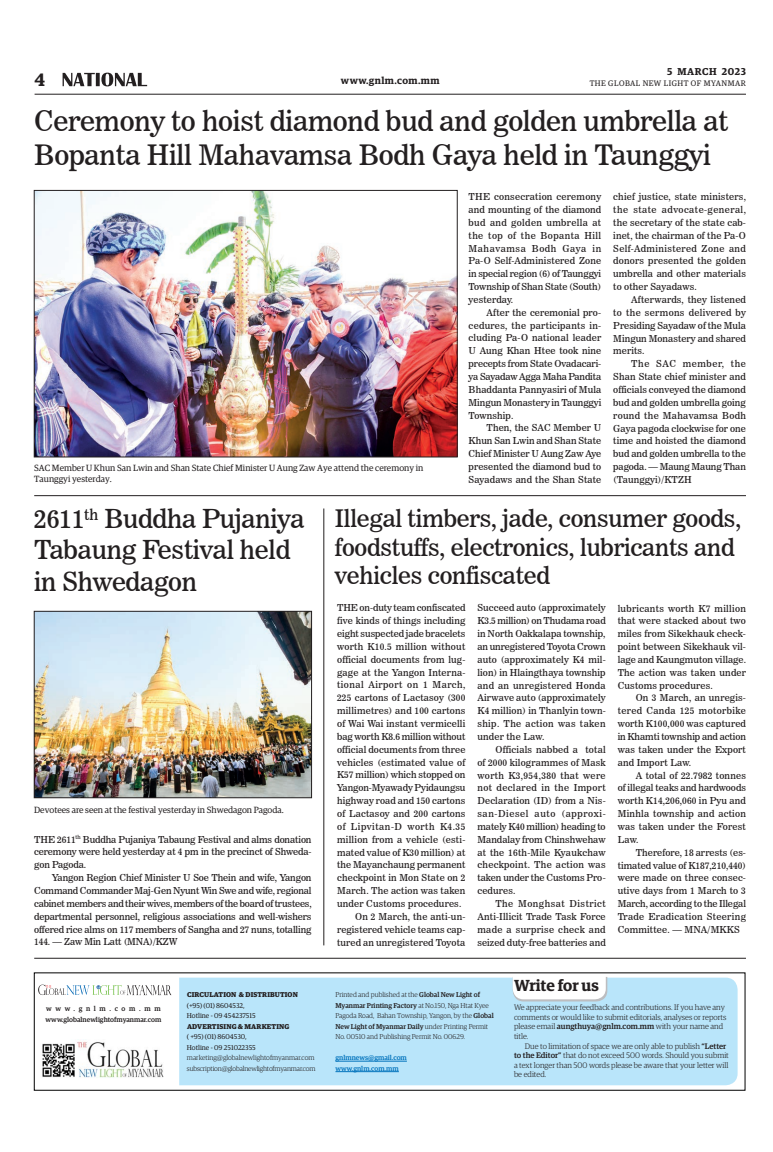
<style>
.page{position:relative;width:773px;height:1152px;background:#fff}
.page>*{position:absolute;margin:0;border:0;box-sizing:border-box;transform-origin:0 0}
._2_Clm_Head{font:28px/33.6px "News 706 BT Roman C";letter-spacing:-.01em;color:#231f20}
._2_Clm_Head-2{font:26px/31.2px "News 706 BT Roman C";letter-spacing:-.01em;color:#231f20}
._2_Clm_Head-3{font:24px/28.8px "News 706 BT Roman C";letter-spacing:-.01em;color:#231f20}
.t1{font:600 18px "Guardian Egyp";color:#231f20}
.t2{font:600 16px "Guardian Egyp";letter-spacing:-.005em;color:#231f20}
.t3{font:600 10px "Guardian Egyp";letter-spacing:.05em;color:#231f20}
._2nd_Body{font:9.5px/12.9px "News 706 BT Roman C";letter-spacing:.01em;color:#231f20;text-align:justify}
.Normal_Para{font:9.5px/12.9px "News 706 BT Roman C";letter-spacing:-.005em;color:#231f20;text-align:justify}
.t4{font:9px/10.8px "Guardian Egyp";color:#231f20}
.t5{font:300 8px/9.6px "Guardian Egyp";color:#231f20}
.t6{font:8px "Guardian Egyp";letter-spacing:.06em;color:#231f20}
.t7{font:300 7px/10.5px "Guardian Egyp";color:#231f20}
.t8{font:7px "Guardian Egyp";color:#231f20}
.t9{font:700 7px "Guardian Egyp";letter-spacing:.02em;color:#231f20}
.t10{font:300 7px "Guardian Egyp";letter-spacing:-.02em;color:#231f20}
.t11{font:500 7px/10.5px "Guardian Egyp";color:#0072bc}
.t12{font:500 7px "Guardian Egyp";color:#231f20}
.t13{font:500 7px "Guardian Egyp";letter-spacing:.52em;color:#231f20}
.s1{font-weight:500}
</style>
<div class="page">
<hr style="left:35px;top:94px;width:711px;height:1px;background:#231f20">
<svg style="left:63px;top:73px;width:84px;height:13px"></svg>
<div style="left:179px;top:978px;width:558px;height:107px;background:#b9e5fa"></div>
<svg style="left:38px;top:985px;width:133px;height:10px"></svg>
<img style="left:42px;top:1041px;width:122px;height:37px">
<hr style="left:335px;top:1061px;width:39px;height:1px;background:#0072bc">
<hr style="left:374px;top:1061px;width:33px;height:1px;background:#0072bc">
<hr style="left:335px;top:1071px;width:64px;height:1px;background:#0072bc">
<svg style="left:512px;top:977px;width:95px;height:24px"></svg>
<hr style="left:34px;top:958px;width:712px;height:1px;background:#231f20">
<img style="left:36px;top:192px;width:419px;height:263px">
<div style="left:34px;top:190px;width:423px;height:267px;border:1px solid #231f20"></div>
<img style="left:36px;top:613px;width:274px;height:183px">
<div style="left:34px;top:611px;width:278px;height:187px;border:1px solid #231f20"></div>
<hr style="left:323px;top:509px;width:1px;height:436px;background:#231f20">
<hr style="left:34px;top:495px;width:712px;height:1px;background:#231f20">
<h3 class="t1" style="left:35px;top:67px;width:12px">4</h3>
<p class="t3" style="left:667px;top:64px;width:80px">5 MARCH 2023</p>
<p class="t3" style="left:341px;top:73px;width:100px">www.gnlm.com.mm</p>
<p class="t6" style="left:589px;top:78px;width:158px">THE GLOBAL NEW LIGHT OF MYANMAR</p>
<p class="_2_Clm_Head" style="left:34px;top:104px;width:695px">Ceremony to hoist diamond bud and golden umbrella at<br>Bopanta Hill Mahavamsa Bodh Gaya held in Taunggyi</p>
<p class="Normal_Para" style="left:468px;top:190px;width:134px">THE consecration ceremony and mounting of the diamond bud and golden umbrella at the top of the Bopanta Hill Mahavamsa Bodh Gaya in Pa-O Self-Administered Zone in special region (6) of Taunggyi Township of Shan State (South) yesterday.</p>
<p class="_2nd_Body" style="left:468px;top:306px;width:134px;text-indent:18px">After the ceremonial pro&shy;cedures, the participants in&shy;cluding Pa-O national leader U Aung Khan Htee took nine precepts from State Ovadacari&shy;ya Sayadaw Agga Maha Pandita Bhaddanta Pannyasiri of Mula Mingun Monastery in Taunggyi Township.</p>
<p class="_2nd_Body" style="left:468px;top:422px;width:134px;text-indent:18px">Then, the SAC Member U Khun San Lwin and Shan State Chief Minister U Aung Zaw Aye presented the diamond bud to Sayadaws and the Shan State</p>
<p class="_2nd_Body" style="left:613px;top:190px;width:134px">chief justice, state ministers, the state advocate-general, the secretary of the state cab&shy;inet, the chairman of the Pa-O Self-Administered Zone and donors presented the golden umbrella and other materials to other Sayadaws.</p>
<p class="_2nd_Body" style="left:613px;top:293px;width:134px;text-indent:18px">Afterwards, they listened to the sermons delivered by Presiding Sayadaw of the Mula Mingun Monastery and shared merits.</p>
<p class="_2nd_Body" style="left:613px;top:357px;width:134px;text-indent:18px">The SAC member, the Shan State chief minister and officials conveyed the diamond bud and golden umbrella going round the Mahavamsa Bodh Gaya pagoda clockwise for one time and hoisted the diamond bud and golden umbrella to the pagoda. — Maung Maung Than (Taunggyi)/KTZH</p>
<p class="t4" style="left:34px;top:462px;width:391px">SAC Member U Khun San Lwin and Shan State Chief Minister U Aung Zaw Aye attend the ceremony in<br>Taunggyi yesterday.</p>
<p class="_2_Clm_Head-2" style="left:34px;top:503px;width:272px">2611<sup>th</sup> Buddha Pujaniya<br>Tabaung Festival held in Shwedagon</p>
<p class="_2_Clm_Head-3" style="left:335px;top:504px;width:408px">Illegal timbers, jade, consumer goods, foodstuffs, electronics, lubricants and vehicles confiscated</p>
<p class="Normal_Para" style="left:337px;top:601px;width:130px">THE on-duty team confiscated five kinds of things including eight suspected jade bracelets worth K10.5 million without official documents from lug&shy;gage at the Yangon Interna&shy;tional Airport on 1 March, 225 cartons of Lactasoy (300 millimetres) and 100 cartons of Wai Wai instant vermicelli bag worth K8.6 million without official documents from three vehicles (estimated value of K57 million) which stopped on Yangon-Myawady Pyidaungsu highway road and 150 cartons of Lactasoy and 200 cartons of Lipvitan-D worth K4.35 million from a vehicle (esti&shy;mated value of K30 million) at the Mayanchaung permanent checkpoint in Mon State on 2<br>March. The action was taken under Customs procedures.</p>
<p class="_2nd_Body" style="left:337px;top:910px;width:130px;text-indent:18px">On 2 March, the anti-un&shy;registered vehicle teams cap&shy;tured an unregistered Toyota</p>
<p class="_2nd_Body" style="left:477px;top:602px;width:130px">Succeed auto (approximately K3.5 million) on Thudama road in North Oakkalapa township, an unregistered Toyota Crown auto (approximately K4 mil&shy;lion) in Hlaingthaya township and an unregistered Honda Airwave auto (approximately K4 million) in Thanlyin town&shy;ship. The action was taken under the Law.</p>
<p class="_2nd_Body" style="left:477px;top:743px;width:130px;text-indent:18px">Officials nabbed a total of 2000 kilogrammes of Mask worth K3,954,380 that were not declared in the Import Declaration (ID) from a Nis&shy;san-Diesel auto (approxi&shy;mately K40 million) heading to Mandalay from Chinshwehaw at the 16th-Mile Kyaukchaw checkpoint. The action was taken under the Customs Pro&shy;cedures.</p>
<p class="_2nd_Body" style="left:477px;top:897px;width:130px;text-indent:18px">The Monghsat District Anti-Illicit Trade Task Force made a surprise check and seized duty-free batteries and</p>
<p class="_2nd_Body" style="left:617px;top:602px;width:130px">lubricants worth K7 million that were stacked about two miles from Sikekhauk check&shy;point between Sikekhauk vil&shy;lage and Kaungmuton village.<br>The action was taken under Customs procedures.</p>
<p class="_2nd_Body" style="left:617px;top:692px;width:130px;text-indent:18px">On 3 March, an unregis&shy;tered Canda 125 motorbike worth K100,000 was captured in Khamti township and action was taken under the Export and Import Law.</p>
<p class="_2nd_Body" style="left:617px;top:769px;width:130px;text-indent:18px">A total of 22.7982 tonnes of illegal teaks and hardwoods worth K14,206,060 in Pyu and Minhla township and action was taken under the Forest Law.</p>
<p class="_2nd_Body" style="left:617px;top:846px;width:130px;text-indent:18px">Therefore, 18 arrests (es&shy;timated value of K187,210,440) were made on three consec&shy;utive days from 1 March to 3<br>March, according to the Illegal Trade Eradication Steering Committee. — MNA/MKKS</p>
<p class="t4" style="left:34px;top:804px;width:251px">Devotees are seen at the festival yesterday in Shwedagon Pagoda.</p>
<p class="Normal_Para" style="left:34px;top:833px;width:279px">THE 2611<sup>th</sup> Buddha Pujaniya Tabaung Festival and alms donation ceremony were held yesterday at 4 pm in the precinct of Shweda&shy;gon Pagoda.</p>
<p class="_2nd_Body" style="left:34px;top:871px;width:279px;text-indent:18px">Yangon Region Chief Minister U Soe Thein and wife, Yangon Command Commander Maj-Gen Nyunt Win Swe and wife, regional cabinet members and their wives, members of the board of trustees, departmental personnel, religious associations and well-wishers offered rice alms on 117 members of Sangha and 27 nuns, totalling 144. — Zaw Min Latt (MNA)/KZW</p>
<p class="t13" style="left:46px;top:1003px;width:116px">www.gnlm.com.mm</p>
<p class="t12" style="left:46px;top:1015px;width:117px">www.globalnewlightofmyanmar.com</p>
<p class="t9" style="left:187px;top:990px;width:112px">CIRCULATION &amp; DISTRIBUTION</p>
<p class="t8" style="left:187px;top:1001px;width:59px">(+95) (01) 8604532,</p>
<p class="t8" style="left:187px;top:1011px;width:70px">Hotline - 09 454237515</p>
<p class="t9" style="left:187px;top:1021px;width:104px">ADVERTISING &amp; MARKETING</p>
<p class="t8" style="left:187px;top:1032px;width:61px">( +95) (01) 8604530,</p>
<p class="t8" style="left:187px;top:1043px;width:70px">Hotline - 09 251022355</p>
<p class="t7" style="left:187px;top:1052px;width:129px">marketing@globalnewlightofmyanmar.com</p>
<p class="t10" style="left:187px;top:1064px;width:130px">subscription@globalnewlightofmyanmar.com</p>
<p class="t7" style="left:335px;top:989px;width:160px">Printed and published at the <span class="s1">Global New Light of Myanmar Printing Factory</span> at No.150, Nga Htat Kyee Pagoda Road, Bahan Township, Yangon, by the <span class="s1">Global New Light of Myanmar Daily</span> under Printing Permit No. 00510 and Publishing Permit No. 00629.</p>
<p class="t11" style="left:335px;top:1052px;width:73px">gnlmnews@gmail.com www.gnlm.com.mm</p>
<p class="t2" style="left:514px;top:974px;width:86px">Write for us</p>
<p class="t5" style="left:514px;top:1002px;width:214px">We appreciate your feedback and contributions. If you have any comments or would like to submit editorials, analyses or reports please email <span class="s1">aungthuya@gnlm.com.mm</span> with your name and title.</p>
<p class="t5" style="left:514px;top:1041px;width:216px;text-indent:11px">Due to limitation of space we are only able to publish <span class="s1">“Letter to the Editor”</span> that do not exceed 500 words. Should you submit a text longer than 500 words please be aware that your letter will be edited.</p>
</div>
